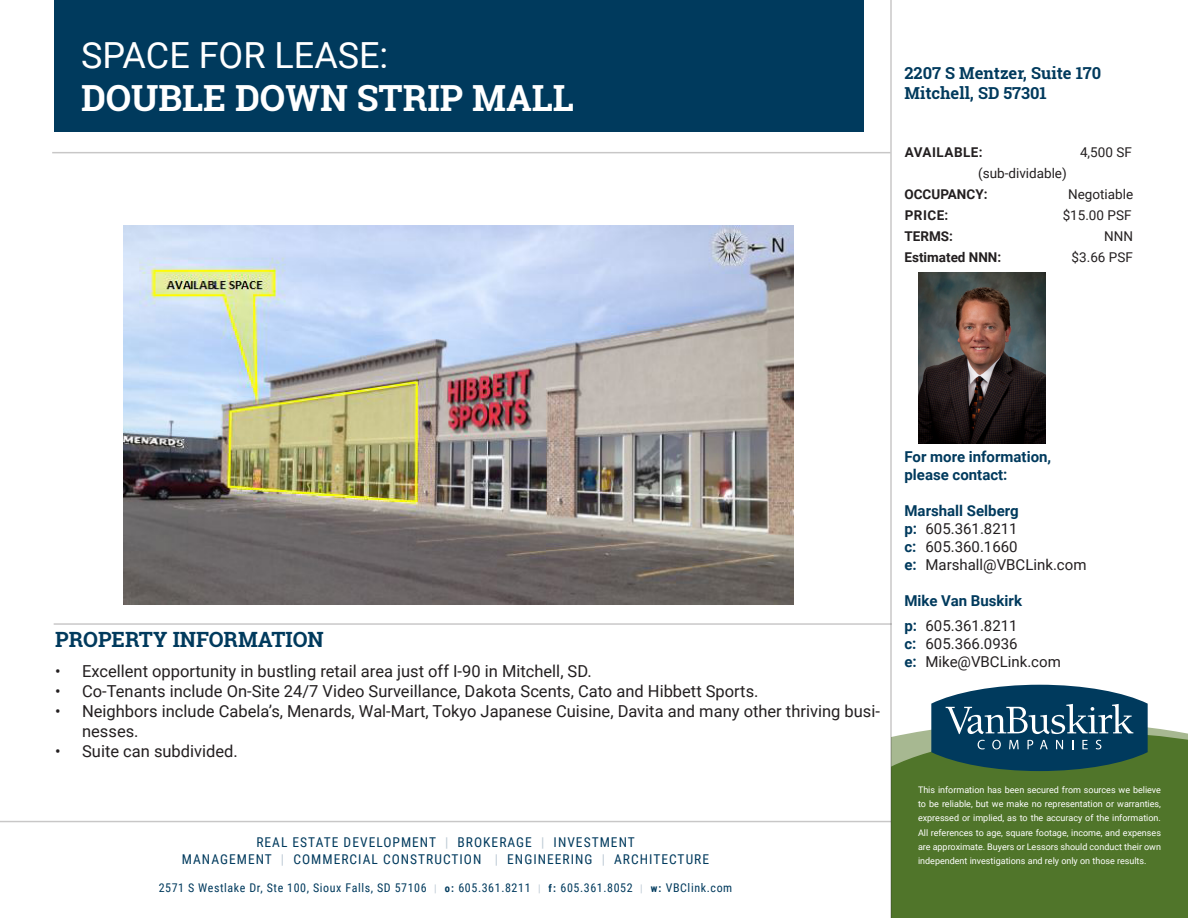
<style>
.page{position:relative;width:1188px;height:918px;background:#fff}
.page>*{position:absolute;margin:0;border:0;box-sizing:border-box;transform-origin:0 0}
.t1{font:700 36px "Roboto Slab";color:#fff}
.t2{font:36px "Roboto";color:#fff}
.t3{font:700 21px "Roboto Slab";color:#003a5d}
.t4{font:16.5px/19.8px "Roboto";color:#231f20}
.t5{font:700 16.5px/19.8px "Roboto Slab";color:#003a5d}
.t6{font:15px "Roboto";color:#231f20}
.t7{font:700 15px "Roboto";color:#003a5d}
.t8{font:13.5px "Roboto Condensed";letter-spacing:.075em;color:#003a5d}
.t9{font:13.5px/21px "Roboto";color:#231f20}
.t10{font:700 13.5px "Roboto";color:#231f20}
.t11{font:700 13.5px "Roboto";letter-spacing:.035em;color:#231f20}
.t12{font:12px "Roboto Condensed";letter-spacing:.05em;color:#003a5d}
.t13{font:9px/14.2px "Roboto";color:#fff;text-align:justify}
.s1{font-weight:700}
.s2{color:#bcc9d4}
.s3{font-size:10.5px;color:#bcc9d4}
.s4{font-weight:700;font-size:10.5px}
.s5{font-weight:700;color:#003a5d}
</style>
<div class="page">
<div style="left:892px;top:732px;width:296px;height:186px;background:#50752a"></div>
<div style="left:54px;top:0;width:810px;height:132px;background:#003a5d"></div>
<hr style="left:890px;top:0;width:2px;height:918px;background:#231f20">
<hr style="left:0;top:821px;width:891px;height:1px;background:#231f20">
<hr style="left:54px;top:623px;width:838px;height:2px;background:#231f20">
<svg style="left:931px;top:685px;width:217px;height:86px;background:#2c5c72"></svg>
<hr style="left:52px;top:152px;width:838px;height:1px;background:#231f20">
<img style="left:124px;top:226px;width:670px;height:378px">
<img style="left:919px;top:272px;width:127px;height:172px">
<p class="t2" style="left:81px;top:29px;width:309px">SPACE FOR LEASE:</p>
<p class="t1" style="left:81px;top:73px;width:495px">DOUBLE DOWN STRIP MALL</p>
<p class="t5" style="left:904px;top:63px;width:198px">2207 S Mentzer, Suite 170<br>Mitchell, SD 57301</p>
<p class="t11" style="left:905px;top:143px;width:79px">AVAILABLE:</p>
<p class="t9" style="left:1080px;top:141px;width:53px">4,500 SF</p>
<p class="t9" style="left:904px;top:162px;width:164px;text-indent:74px">(sub-dividable)<br><span class="s1">OCCUPANCY:</span></p>
<p class="t9" style="left:1068px;top:183px;width:67px">Negotiable</p>
<p class="t10" style="left:905px;top:206px;width:45px">PRICE:</p>
<p class="t9" style="left:1063px;top:204px;width:70px">$15.00 PSF</p>
<p class="t10" style="left:904px;top:227px;width:50px">TERMS:</p>
<p class="t9" style="left:1104px;top:225px;width:30px">NNN</p>
<p class="t10" style="left:904px;top:248px;width:98px">Estimated NNN:</p>
<p class="t9" style="left:1072px;top:246px;width:63px">$3.66 PSF</p>
<p class="t3" style="left:55px;top:625px;width:270px">PROPERTY INFORMATION</p>
<p class="t4" style="left:55px;top:661px;width:538px">• Excellent opportunity in bustling retail area just off I-90 in Mitchell, SD.</p>
<p class="t4" style="left:55px;top:681px;width:705px">• Co-Tenants include On-Site 24/7 Video Surveillance, Dakota Scents, Cato and Hibbett Sports.</p>
<p class="t4" style="left:82px;top:701px;width:799px;text-indent:-27px">• Neighbors include Cabela’s, Menards, Wal-Mart, Tokyo Japanese Cuisine, Davita and many other thriving busi&shy;nesses.</p>
<p class="t4" style="left:55px;top:740px;width:184px">• Suite can subdivided.</p>
<p class="t8" style="left:256px;top:833px;width:380px">REAL ESTATE DEVELOPMENT <span class="s2">|</span> BROKERAGE <span class="s2">|</span> INVESTMENT</p>
<p class="t8" style="left:182px;top:849px;width:529px">MANAGEMENT <span class="s2">|</span> COMMERCIAL CONSTRUCTION <span class="s2">|</span> ENGINEERING <span class="s2">|</span> ARCHITECTURE</p>
<p class="t12" style="left:159px;top:879px;width:575px">2571 S Westlake Dr, Ste 100, Sioux Falls, SD 57106 <span class="s3">|</span> <span class="s4">o:</span> 605.361.8211 <span class="s3">|</span> <span class="s4">f:</span> 605.361.8052 <span class="s3">|</span> <span class="s4">w:</span> VBClink.com</p>
<p class="t7" style="left:904px;top:446px;width:148px">For more information,</p>
<p class="t7" style="left:904px;top:464px;width:105px">please contact:</p>
<p class="t7" style="left:904px;top:500px;width:116px">Marshall Selberg</p>
<p class="t6" style="left:904px;top:518px;width:115px"><span class="s5">p:</span> 605.361.8211</p>
<p class="t6" style="left:904px;top:536px;width:115px"><span class="s5">c:</span> 605.360.1660</p>
<p class="t6" style="left:904px;top:554px;width:183px"><span class="s5">e:</span> Marshall@VBCLink.com</p>
<p class="t7" style="left:904px;top:590px;width:119px">Mike Van Buskirk</p>
<p class="t6" style="left:904px;top:615px;width:115px"><span class="s5">p:</span> 605.361.8211</p>
<p class="t6" style="left:904px;top:633px;width:115px"><span class="s5">c:</span> 605.366.0936</p>
<p class="t6" style="left:904px;top:651px;width:158px"><span class="s5">e:</span> Mike@VBCLink.com</p>
<p class="t13" style="left:918px;top:782px;width:245px">This information has been secured from sources we believe to be reliable, but we make no representation or warranties, expressed or implied, as to the accuracy of the information.<br>All references to age, square footage, income, and expenses are approximate. Buyers or Lessors should conduct their own independent investigations and rely only on those results.</p>
</div>
